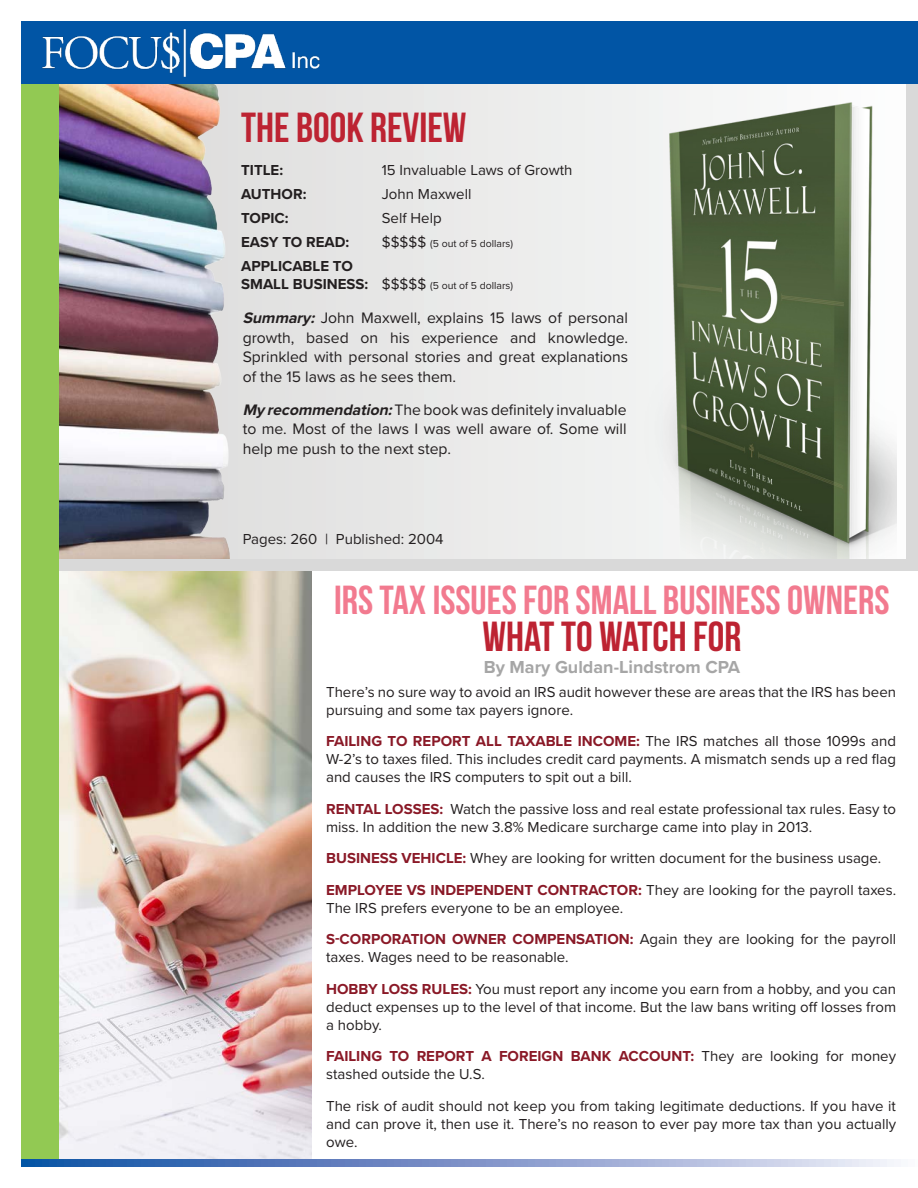
<style>
.page{position:relative;width:918px;height:1188px;background:#fff}
.page>*{position:absolute;margin:0;border:0;box-sizing:border-box;transform-origin:0 0}
.Focus_Heading{font:700 42px "Bebas Neue";color:#bd2332}
.Focus_Heading-2{font:700 40.5px "Bebas Neue";color:#f27a8f}
.Focus_Heading-3{font:700 18px "Proxima Nova";color:#a6a6a6}
.Focus_Paragraph_Text{font:15.75px/19.5px "Proxima Nova";color:#231f20;text-align:justify}
.Focus_Paragraph_Text-2{font:15px/18px "Proxima Nova";color:#231f20}
.Focus_Paragraph_Text-3{font:700 15px/24px "Proxima Nova";color:#231f20}
.Focus_Paragraph_Text-4{font:10.5px "Proxima Nova";color:#231f20}
.s1{font-size:15px}
.s2{font-weight:700;font-style:italic}
.s3{font-weight:700;color:#8a1927}
</style>
<div class="page">
<img style="left:59px;top:571px;width:252px;height:588px">
<div style="left:59px;top:84px;width:859px;height:484px;background:linear-gradient(to bottom,#eaeaea,#eaeae9)"></div>
<img style="left:59px;top:84px;width:179px;height:475px">
<div style="left:54px;top:559px;width:864px;height:12px;background:#d9d9d9"></div>
<div style="left:907px;top:84px;width:11px;height:487px;background:#d9d9d9"></div>
<div style="left:22px;top:22px;width:896px;height:62px;background:#0155a5"></div>
<img style="left:42px;top:29px;width:278px;height:47px">
<div style="left:22px;top:84px;width:37px;height:1075px;background:#92c953"></div>
<img style="left:669px;top:92px;width:227px;height:467px">
<svg style="left:22px;top:1159px;width:872px;height:7px;background:#7c97ca"></svg>
<p class="Focus_Heading" style="left:241px;top:104px;width:227px">THE BOOK REVIEW</p>
<p class="Focus_Paragraph_Text-2" style="left:382px;top:161px;width:192px">15 Invaluable Laws of Growth</p>
<p class="Focus_Paragraph_Text-2" style="left:382px;top:182px;width:91px;line-height:24px">John Maxwell<br>Self Help</p>
<p class="Focus_Paragraph_Text-4" style="left:382px;top:236px;width:133px"><span class="s1">$$$$$</span> (5 out of 5 dollars)</p>
<p class="Focus_Paragraph_Text-4" style="left:382px;top:278px;width:133px"><span class="s1">$$$$$</span> (5 out of 5 dollars)</p>
<p class="Focus_Paragraph_Text-3" style="left:241px;top:158px;width:113px">TITLE:<br>AUTHOR:<br>TOPIC:<br>EASY TO READ:<br>APPLICABLE TO</p>
<p class="Focus_Paragraph_Text-3" style="left:241px;top:272px;width:129px">SMALL BUSINESS:</p>
<p class="Focus_Paragraph_Text" style="left:243px;top:308px;width:387px"><span class="s2">Summary:</span> John Maxwell, explains 15 laws of personal growth, based on his experience and knowledge.<br>Sprinkled with personal stories and great explanations of the 15 laws as he sees them.</p>
<p class="Focus_Paragraph_Text" style="left:243px;top:399px;width:386px"><span class="s2">Myrecommendation:</span>The book was definitely invaluable to me. Most of the laws I was well aware of. Some will help me push to the next step.</p>
<p class="Focus_Paragraph_Text-2" style="left:243px;top:529px;width:202px">Pages: 260 | Published: 2004</p>
<p class="Focus_Heading-2" style="left:334px;top:577px;width:557px">IRS TAX ISSUES FOR SMALL BUSINESS OWNERS</p>
<p class="Focus_Heading" style="left:483px;top:613px;width:260px">WHAT TO WATCH FOR</p>
<p class="Focus_Heading-3" style="left:484px;top:653px;width:258px">By Mary Guldan-Lindstrom CPA</p>
<p class="Focus_Paragraph_Text-2" style="left:326px;top:682px;width:571px">There’s no sure way to avoid an IRS audit however these are areas that the IRS has been pursuing and some tax payers ignore.</p>
<p class="Focus_Paragraph_Text-2" style="left:326px;top:732px;width:571px;text-align:justify"><span class="s3">FAILING TO REPORT ALL TAXABLE INCOME:</span> The IRS matches all those 1099s and W-2’s to taxes filed. This includes credit card payments. A mismatch sends up a red flag and causes the IRS computers to spit out a bill.</p>
<p class="Focus_Paragraph_Text-2" style="left:326px;top:799px;width:571px"><span class="s3">RENTAL LOSSES:</span> Watch the passive loss and real estate professional tax rules. Easy to miss. In addition the new 3.8% Medicare surcharge came into play in 2013.</p>
<p class="Focus_Paragraph_Text-2" style="left:326px;top:849px;width:557px"><span class="s3">BUSINESS VEHICLE:</span> Whey are looking for written document for the business usage.</p>
<p class="Focus_Paragraph_Text-2" style="left:326px;top:880px;width:571px"><span class="s3">EMPLOYEE VS INDEPENDENT CONTRACTOR:</span> They are looking for the payroll taxes.<br>The IRS prefers everyone to be an employee.</p>
<p class="Focus_Paragraph_Text-2" style="left:326px;top:930px;width:571px"><span class="s3">S-CORPORATION OWNER COMPENSATION:</span> Again they are looking for the payroll taxes. Wages need to be reasonable.</p>
<p class="Focus_Paragraph_Text-2" style="left:326px;top:979px;width:571px;text-align:justify"><span class="s3">HOBBY LOSS RULES:</span> You must report any income you earn from a hobby, and you can deduct expenses up to the level of that income. But the law bans writing off losses from a hobby.</p>
<p class="Focus_Paragraph_Text-2" style="left:326px;top:1047px;width:571px"><span class="s3">FAILING TO REPORT A FOREIGN BANK ACCOUNT:</span> They are looking for money stashed outside the U.S.</p>
<p class="Focus_Paragraph_Text-2" style="left:326px;top:1096px;width:571px;text-align:justify">The risk of audit should not keep you from taking legitimate deductions. If you have it and can prove it, then use it. There’s no reason to ever pay more tax than you actually owe.</p>
</div>
